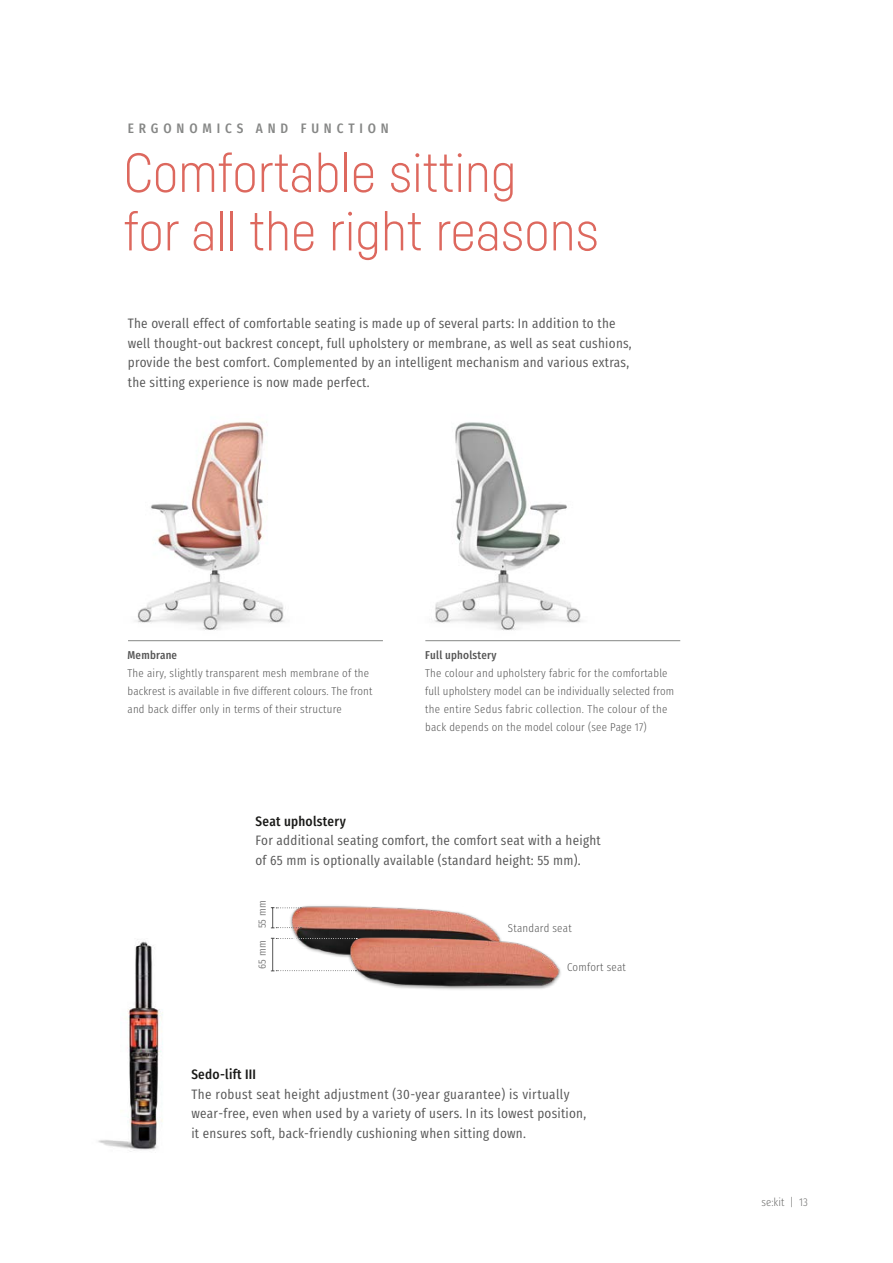
<style>
.page{position:relative;width:893px;height:1263px;background:#fff}
.page>*{position:absolute;margin:0;border:0;box-sizing:border-box;transform-origin:0 0}
.t1{font:300 54px/58.5px "Sedus Sans";color:#dd685e}
.t2{font:13.5px/19.5px "Sedus Text Condensed";letter-spacing:.02em;color:#565656}
.t3{font:700 13.5px "Sedus Text Condensed";letter-spacing:.02em;color:#1a1a18}
.t4{font:700 13.5px "Sedus Text Condensed";letter-spacing:.36em;color:#868786}
.t5{font:300 11.25px/18px "Sedus Text Condensed";letter-spacing:.02em;color:#565656}
.t6{font:700 11.25px "Sedus Text Condensed";letter-spacing:.02em;color:#565656}
.t7{font:300 11.25px "Sedus Text Condensed";color:#6f6f6e}
.t8{font:10.5px "Sedus Text Condensed";letter-spacing:.02em;color:#7d7d7d}
</style>
<div class="page">
<img style="left:128px;top:422px;width:186px;height:220px">
<img style="left:425px;top:422px;width:184px;height:220px">
<img style="left:98px;top:939px;width:65px;height:213px">
<img style="left:270px;top:906px;width:72px;height:65px">
<img style="left:342px;top:906px;width:219px;height:84px">
<hr style="left:272px;top:938px;width:1px;height:33px;background:#565656">
<svg style="left:271px;top:938px;width:86px;height:1px"></svg>
<svg style="left:271px;top:907px;width:30px;height:22px"></svg>
<svg style="left:271px;top:970px;width:85px;height:2px"></svg>
<hr style="left:128px;top:640px;width:255px;height:1px;background:#868786">
<hr style="left:425px;top:640px;width:255px;height:1px;background:#868786">
<p class="t4" style="left:128px;top:119px;width:263px">ERGONOMICS AND FUNCTION</p>
<h1 class="t1" style="left:124px;top:147px;width:477px">Comfortable sitting<br>for all the right reasons</h1>
<p class="t2" style="left:128px;top:314px;width:505px">The overall effect of comfortable seating is made up of several parts: In addition to the well thought-out backrest concept, full upholstery or membrane, as well as seat cushions, provide the best comfort. Complemented by an intelligent mechanism and various extras, the sitting experience is now made perfect.</p>
<p class="t6" style="left:128px;top:647px;width:51px">Membrane</p>
<p class="t5" style="left:128px;top:664px;width:246px">The airy, slightly transparent mesh membrane of the backrest is available in five different colours. The front and back differ only in terms of their structure</p>
<p class="t6" style="left:425px;top:647px;width:73px">Full upholstery</p>
<p class="t5" style="left:425px;top:664px;width:250px">The colour and upholstery fabric for the comfortable full upholstery model can be individually selected from the entire Sedus fabric collection. The colour of the back depends on the model colour (see Page 17)</p>
<p class="t3" style="left:255px;top:811px;width:92px">Seat upholstery</p>
<p class="t2" style="left:255px;top:831px;width:347px">For additional seating comfort, the comfort seat with a height of 65 mm is optionally available (standard height: 55 mm).</p>
<p class="t8" style="left:255px;top:969px;width:70px;rotate:-90deg">65 mm 55 mm</p>
<p class="t5" style="left:508px;top:919px;width:65px">Standard seat</p>
<p class="t5" style="left:567px;top:958px;width:60px">Comfort seat</p>
<p class="t3" style="left:191px;top:1065px;width:66px">Sedo-lift III</p>
<p class="t2" style="left:191px;top:1084px;width:396px">The robust seat height adjustment (30-year guarantee) is virtually wear-free, even when used by a variety of users. In its lowest position, it ensures soft, back-friendly cushioning when sitting down.</p>
<p class="t7" style="left:762px;top:1194px;width:48px">se:kit | 13</p>
</div>
